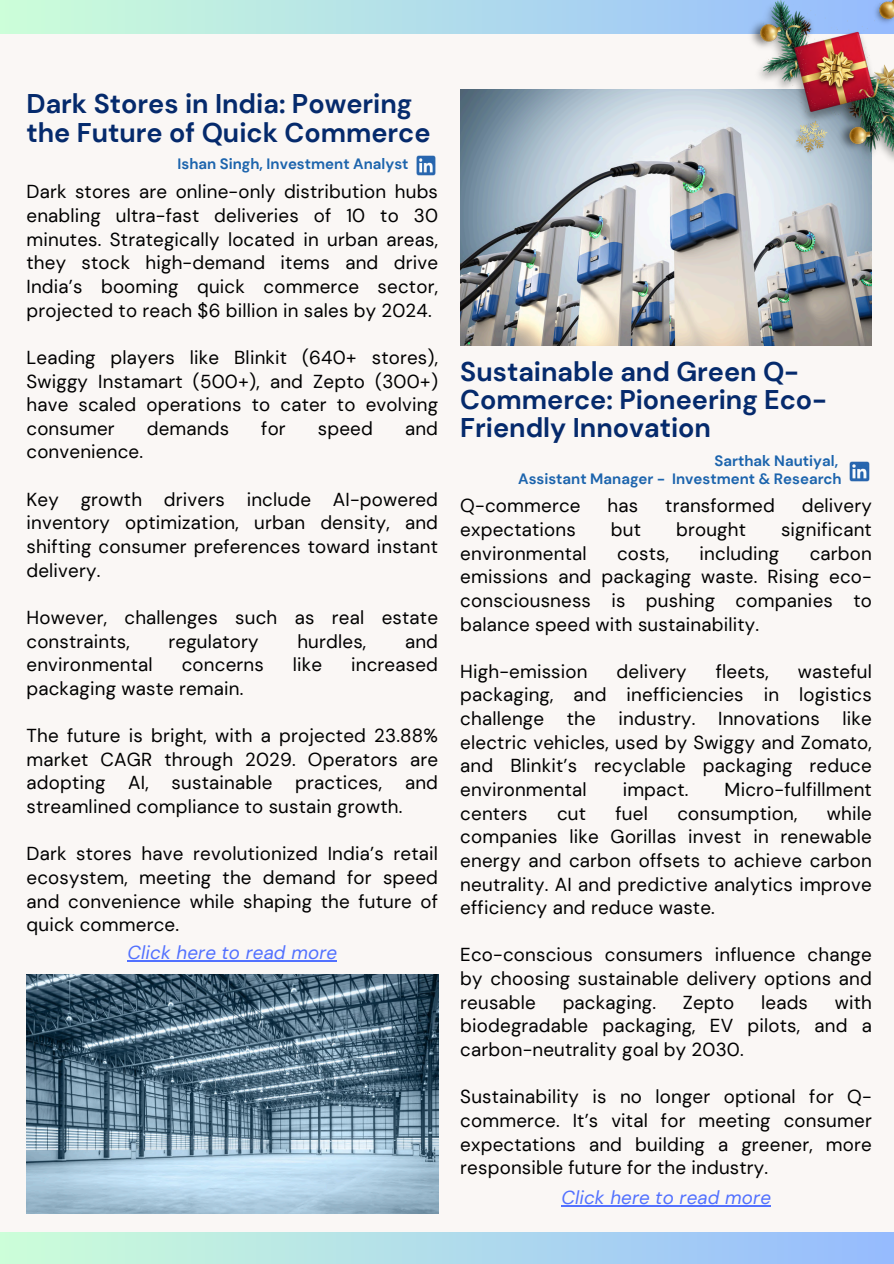
<style>
.page{position:relative;width:894px;height:1264px;background:#fff}
.page>*{position:absolute;margin:0;border:0;box-sizing:border-box;transform-origin:0 0}
.t1{font:700 27px/28.2px "DM Sans";color:#052a6c}
.t2{font:18.75px/23.7px "DM Sans";letter-spacing:.01em;color:#000;text-align:justify}
.t3{font:italic 18.75px "DM Sans";letter-spacing:.01em;color:#5271ff}
.t4{font:700 15px "DM Sans";color:#1c64ad}
</style>
<div class="page">
<div style="left:0;top:0;width:893px;height:1263px;background:#faf7f5"></div>
<svg style="left:0;top:0;width:737px;height:34px;background:#b5e2e8"></svg>
<div style="left:0;top:1232px;width:893px;height:31px;background:linear-gradient(to right,#ccfed9,#95bbfe)"></div>
<img style="left:416px;top:155px;width:20px;height:21px">
<img style="left:849px;top:461px;width:21px;height:21px">
<img style="left:26px;top:974px;width:412px;height:239px">
<img style="left:460px;top:89px;width:411px;height:257px">
<img style="left:737px;top:0;width:156px;height:167px">
<hr style="left:127px;top:960px;width:210px;height:1px;background:#5271ff">
<hr style="left:561px;top:1205px;width:210px;height:1px;background:#5271ff">
<h2 class="t1" style="left:26px;top:90px;width:405px">Dark Stores in India: Powering the Future of Quick Commerce</h2>
<h1 class="t4" style="left:177px;top:154px;width:232px">Ishan Singh, Investment Analyst</h1>
<p class="t2" style="left:26px;top:180px;width:413px">Dark stores are online-only distribution hubs enabling ultra-fast deliveries of 10 to 30 minutes. Strategically located in urban areas, they stock high-demand items and drive India’s booming quick commerce sector, projected to reach $6 billion in sales by 2024.</p>
<h2 class="t2" style="left:26px;top:345px;width:413px">Leading players like Blinkit (640+ stores), Swiggy Instamart (500+), and Zepto (300+) have scaled operations to cater to evolving consumer</h2>
<h2 class="t2" style="left:147px;top:416px;width:84px">demands</h2>
<h2 class="t2" style="left:261px;top:416px;width:26px">for</h2>
<h2 class="t2" style="left:318px;top:416px;width:56px">speed</h2>
<h2 class="t2" style="left:405px;top:416px;width:35px">and</h2>
<h2 class="t2" style="left:26px;top:440px;width:118px">convenience.</h2>
<h2 class="t2" style="left:26px;top:487px;width:413px">Key growth drivers include AI-powered inventory optimization, urban density, and shifting consumer preferences toward instant delivery.</h2>
<h2 class="t2" style="left:26px;top:605px;width:413px">However, challenges such as real estate constraints,</h2>
<h2 class="t2" style="left:168px;top:629px;width:92px">regulatory</h2>
<h2 class="t2" style="left:297px;top:629px;width:70px">hurdles,</h2>
<h2 class="t2" style="left:405px;top:629px;width:35px">and</h2>
<h2 class="t2" style="left:26px;top:653px;width:128px">environmental</h2>
<h2 class="t2" style="left:182px;top:653px;width:84px">concerns</h2>
<h2 class="t2" style="left:293px;top:653px;width:31px">like</h2>
<h2 class="t2" style="left:351px;top:653px;width:88px">increased</h2>
<h2 class="t2" style="left:26px;top:676px;width:218px">packaging waste remain.</h2>
<h2 class="t2" style="left:26px;top:723px;width:413px">The future is bright, with a projected 23.88% market CAGR through 2029. Operators are adopting AI, sustainable practices, and streamlined compliance to sustain growth.</h2>
<h2 class="t2" style="left:26px;top:842px;width:413px">Dark stores have revolutionized India’s retail ecosystem, meeting the demand for speed and convenience while shaping the future of quick commerce.</h2>
<p class="t3" style="left:127px;top:940px;width:211px">Click here to read more</p>
<p class="t1" style="left:460px;top:357px;width:367px">Sustainable and Green Q-<br>Commerce: Pioneering Eco-<br>Friendly Innovation</p>
<p class="t4" style="left:714px;top:451px;width:125px">Sarthak Nautiyal,</p>
<h2 class="t4" style="left:518px;top:469px;width:325px">Assistant Manager - Investment &amp; Research</h2>
<p class="t2" style="left:460px;top:494px;width:122px">Q-commerce</p>
<p class="t2" style="left:607px;top:494px;width:32px">has</p>
<p class="t2" style="left:665px;top:494px;width:111px">transformed</p>
<p class="t2" style="left:801px;top:494px;width:72px">delivery</p>
<p class="t2" style="left:460px;top:517px;width:117px">expectations</p>
<p class="t2" style="left:610px;top:517px;width:32px">but</p>
<p class="t2" style="left:676px;top:517px;width:71px">brought</p>
<p class="t2" style="left:780px;top:517px;width:92px">significant</p>
<p class="t2" style="left:460px;top:541px;width:128px">environmental</p>
<p class="t2" style="left:617px;top:541px;width:54px">costs,</p>
<p class="t2" style="left:699px;top:541px;width:81px">including</p>
<p class="t2" style="left:460px;top:541px;width:413px;text-indent:349px">carbon emissions and packaging waste. Rising eco&shy;consciousness is pushing companies to balance speed with sustainability.</p>
<h1 class="t2" style="left:460px;top:659px;width:129px">High-emission</h1>
<h1 class="t2" style="left:616px;top:659px;width:72px">delivery</h1>
<h1 class="t2" style="left:715px;top:659px;width:54px">fleets,</h1>
<h1 class="t2" style="left:460px;top:659px;width:413px;text-indent:337px">wasteful packaging, and inefficiencies in logistics challenge the industry. Innovations like electric vehicles, used by Swiggy and Zomato, and Blinkit’s recyclable packaging reduce environmental</h1>
<h1 class="t2" style="left:622px;top:777px;width:67px">impact.</h1>
<h1 class="t2" style="left:724px;top:777px;width:149px">Micro-fulfillment</h1>
<h1 class="t2" style="left:460px;top:801px;width:69px">centers</h1>
<h1 class="t2" style="left:557px;top:801px;width:31px">cut</h1>
<h1 class="t2" style="left:615px;top:801px;width:34px">fuel</h1>
<h1 class="t2" style="left:677px;top:801px;width:122px">consumption,</h1>
<h1 class="t2" style="left:460px;top:801px;width:413px;text-indent:366px">while companies like Gorillas invest in renewable energy and carbon offsets to achieve carbon neutrality. AI and predictive analytics improve efficiency and reduce waste.</h1>
<p class="t2" style="left:460px;top:943px;width:413px">Eco-conscious consumers influence change by choosing sustainable delivery options and reusable</p>
<p class="t2" style="left:460px;top:990px;width:413px;text-indent:374px">with biodegradable packaging, EV pilots, and a carbon-neutrality goal by 2030.</p>
<p class="t2" style="left:460px;top:1084px;width:413px">Sustainability is no longer optional for Q&shy;commerce. It’s vital for meeting consumer expectations and building a greener, more responsible future for the industry.</p>
<p class="t2" style="left:562px;top:990px;width:95px">packaging.</p>
<p class="t2" style="left:682px;top:990px;width:53px">Zepto</p>
<p class="t2" style="left:760px;top:990px;width:48px">leads</p>
<h2 class="t3" style="left:561px;top:1185px;width:211px">Click here to read more</h2>
</div>
